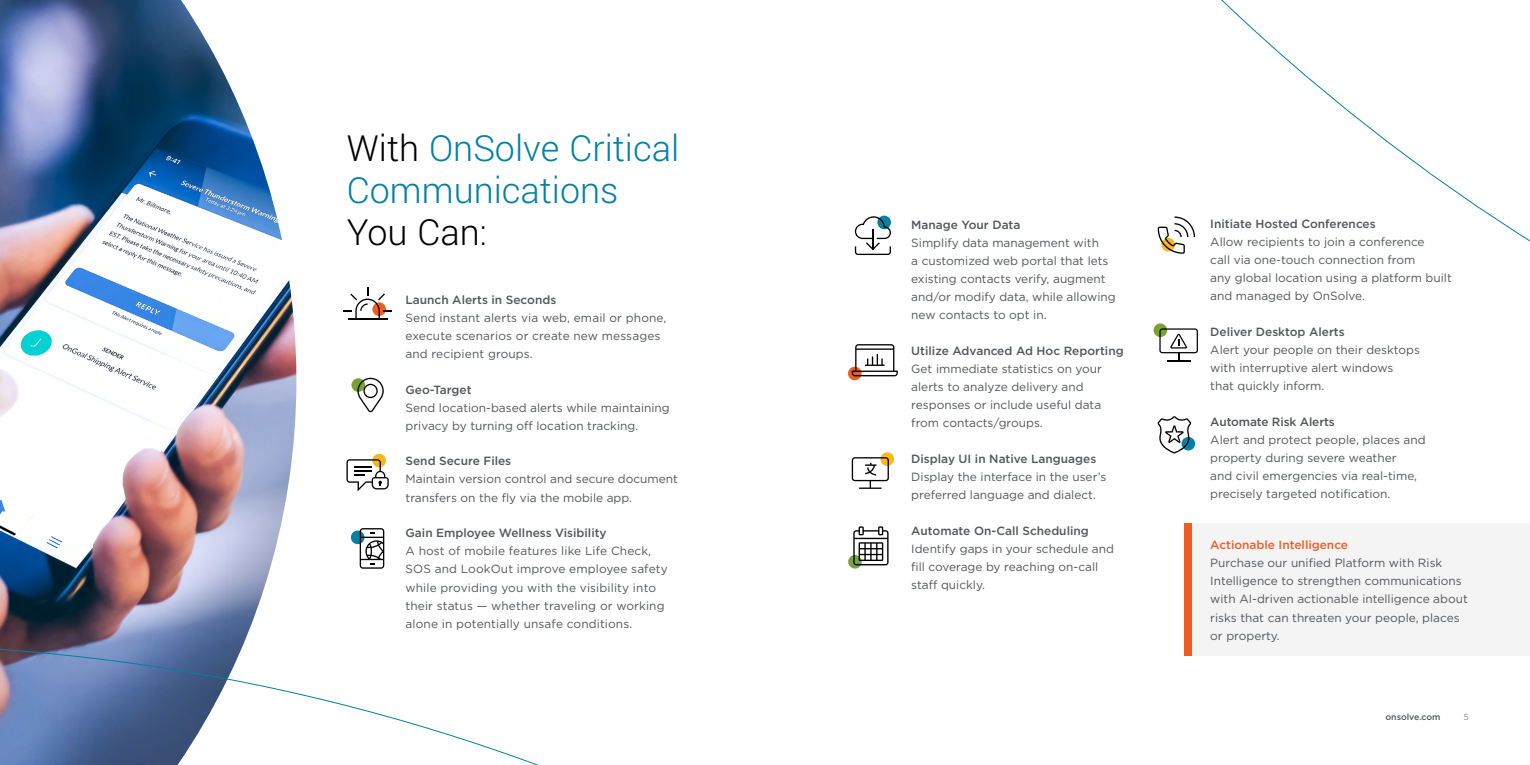
<style>
.page{position:relative;width:1530px;height:765px;background:#fff}
.page>*{position:absolute;margin:0;border:0;box-sizing:border-box;transform-origin:0 0}
.t1{font:300 40px/41.9px "Yantramanav";color:#0081a5}
.t2{font:300 40px "Yantramanav";color:#000}
.t3{font:11.88px/18.1px "Gotham";color:#53565a}
.t4{font:500 11.88px "Gotham";color:#53565a}
.t5{font:500 11.88px "Gotham";color:#f15c22}
.t6{font:500 8.75px "Gotham";color:#53565a}
.t7{font:8.75px "Gotham";color:#919194}
.s1{color:#000}
</style>
<div class="page">
<div style="left:1184px;top:523px;width:346px;height:133px;background:#f4f4f4"></div>
<img style="left:0;top:0;width:296px;height:640px">
<svg style="left:0;top:640px;width:539px;height:125px"></svg>
<svg style="left:848px;top:367px;width:14px;height:13px"></svg>
<svg style="left:852px;top:344px;width:46px;height:32px"></svg>
<div style="left:880px;top:452px;width:14px;height:14px;background:#fdb813;border-radius:50%"></div>
<svg style="left:852px;top:457px;width:37px;height:32px"></svg>
<svg style="left:848px;top:555px;width:14px;height:14px"></svg>
<svg style="left:853px;top:526px;width:36px;height:39px"></svg>
<div style="left:351px;top:378px;width:14px;height:14px;background:#78a22f;border-radius:50%"></div>
<svg style="left:357px;top:378px;width:27px;height:34px"></svg>
<div style="left:372px;top:454px;width:14px;height:13px;background:#fcb812;border-radius:50%"></div>
<svg style="left:346px;top:459px;width:43px;height:32px"></svg>
<svg style="left:351px;top:531px;width:14px;height:13px"></svg>
<svg style="left:360px;top:528px;width:24px;height:41px"></svg>
<svg style="left:855px;top:216px;width:36px;height:39px"></svg>
<svg style="left:1158px;top:216px;width:37px;height:38px"></svg>
<div style="left:1154px;top:323px;width:13px;height:14px;background:#78a32e;border-radius:50%"></div>
<svg style="left:1159px;top:328px;width:39px;height:34px"></svg>
<svg style="left:1182px;top:437px;width:13px;height:14px"></svg>
<svg style="left:1157px;top:416px;width:34px;height:38px"></svg>
<hr style="left:348px;top:318px;width:39px;height:2px;background:#000">
<svg style="left:344px;top:287px;width:47px;height:32px"></svg>
<div style="left:1184px;top:523px;width:8px;height:133px;background:#f15c22"></div>
<h1 class="t1" style="left:347px;top:128px;width:334px"><span class="s1">With</span> OnSolve Critical<br>Communications</h1>
<h1 class="t2" style="left:347px;top:208px;width:142px">You Can:</h1>
<p class="t4" style="left:911px;top:217px;width:111px">Manage Your Data</p>
<p class="t3" style="left:911px;top:233px;width:206px">Simplify data management with<br>a customized web portal that lets existing contacts verify, augment and/or modify data, while allowing new contacts to opt in.</p>
<p class="t4" style="left:911px;top:343px;width:214px">Utilize Advanced Ad Hoc Reporting</p>
<p class="t3" style="left:911px;top:360px;width:192px">Get immediate statistics on your alerts to analyze delivery and responses or include useful data from contacts/groups.</p>
<p class="t4" style="left:911px;top:451px;width:187px">Display UI in Native Languages</p>
<p class="t3" style="left:911px;top:468px;width:197px">Display the interface in the user’s preferred language and dialect.</p>
<p class="t4" style="left:911px;top:523px;width:179px">Automate On-Call Scheduling</p>
<p class="t3" style="left:911px;top:540px;width:204px">Identify gaps in your schedule and fill coverage by reaching on-call staff quickly.</p>
<p class="t4" style="left:406px;top:292px;width:152px">Launch Alerts in Seconds</p>
<p class="t3" style="left:406px;top:308px;width:262px">Send instant alerts via web, email or phone, execute scenarios or create new messages and recipient groups.</p>
<p class="t4" style="left:406px;top:382px;width:68px">Geo-Target</p>
<p class="t3" style="left:406px;top:398px;width:266px">Send location-based alerts while maintaining privacy by turning off location tracking.</p>
<p class="t4" style="left:406px;top:453px;width:107px">Send Secure Files</p>
<p class="t3" style="left:406px;top:470px;width:274px">Maintain version control and secure document transfers on the fly via the mobile app.</p>
<p class="t4" style="left:406px;top:525px;width:203px">Gain Employee Wellness Visibility</p>
<p class="t3" style="left:406px;top:542px;width:264px">A host of mobile features like Life Check, SOS and LookOut improve employee safety while providing you with the visibility into their status — whether traveling or working alone in potentially unsafe conditions.</p>
<p class="t4" style="left:1210px;top:216px;width:167px">Initiate Hosted Conferences</p>
<p class="t3" style="left:1210px;top:232px;width:243px">Allow recipients to join a conference<br>call via one-touch connection from<br>any global location using a platform built and managed by OnSolve.</p>
<p class="t4" style="left:1210px;top:324px;width:136px">Deliver Desktop Alerts</p>
<p class="t3" style="left:1210px;top:341px;width:211px">Alert your people on their desktops with interruptive alert windows that quickly inform.</p>
<p class="t4" style="left:1210px;top:414px;width:126px">Automate Risk Alerts</p>
<p class="t3" style="left:1210px;top:431px;width:217px">Alert and protect people, places and property during severe weather<br>and civil emergencies via real-time, precisely targeted notification.</p>
<p class="t5" style="left:1210px;top:537px;width:139px">Actionable Intelligence</p>
<p class="t3" style="left:1210px;top:554px;width:259px">Purchase our unified Platform with Risk Intelligence to strengthen communications with AI-driven actionable intelligence about risks that can threaten your people, places or property.</p>
<p class="t6" style="left:1385px;top:711px;width:57px">onsolve.com</p>
<p class="t7" style="left:1463px;top:711px;width:7px">5</p>
</div>
